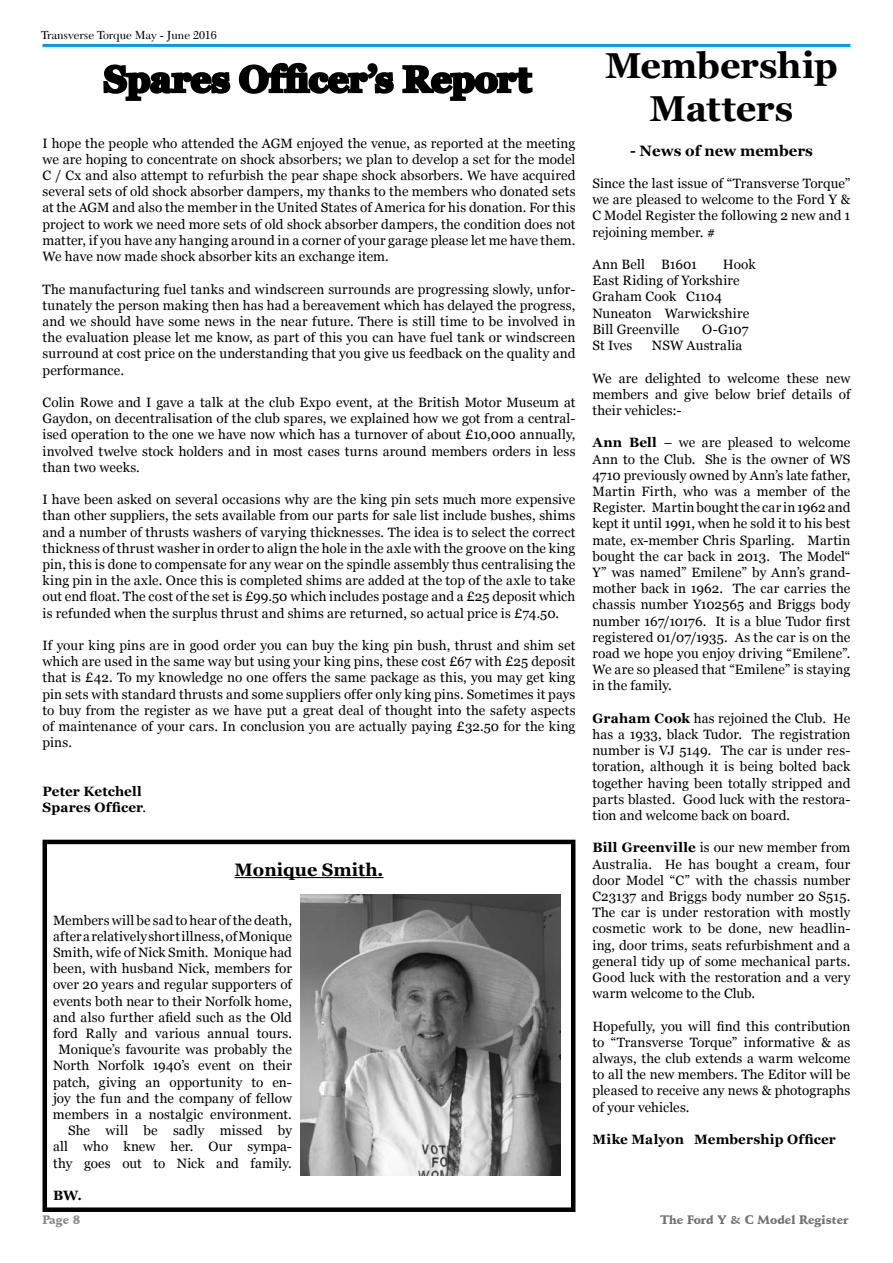
<style>
.page{position:relative;width:893px;height:1263px;background:#fff}
.page>*{position:absolute;margin:0;border:0;box-sizing:border-box;transform-origin:0 0}
.t1{font:700 36px/43.2px "Georgia";letter-spacing:-.01em;color:#000;text-align:center}
.t2{font:700 18px "Georgia";color:#000}
.t3{font:700 15px "Georgia";color:#000}
.t4{font:13.5px/16.2px "Georgia";letter-spacing:.01em;color:#000;text-align:justify}
.t5{font:700 13.5px/16.2px "Georgia";letter-spacing:.005em;color:#000}
.t6{font:12px "Transitional 511 BT";color:#000}
.t7{font:900 12px "Schneidler BT";color:#707173}
.t8{font:900 12px "Schneidler BT";color:#878889}
.s1{font-weight:400}
.s2{font-weight:700}
</style>
<div class="page">
<hr style="left:43px;top:44px;width:807px;height:3px;background:#009ee0">
<hr style="left:234px;top:877px;width:149px;height:1px;background:#000">
<div style="left:43px;top:840px;width:532px;height:372px;border:4px solid #000"></div>
<svg style="left:103px;top:62px;width:291px;height:39px"></svg>
<svg style="left:402px;top:65px;width:131px;height:36px"></svg>
<img style="left:300px;top:894px;width:261px;height:281px">
<p class="t6" style="left:41px;top:28px;width:177px">Transverse Torque May - June 2016</p>
<h1 class="t1" style="left:104px;top:57px;width:429px">Spares Officer’s Report</h1>
<p class="t4" style="left:42px;top:135px;width:534px">I hope the people who attended the AGM enjoyed the venue, as reported at the meeting we are hoping to concentrate on shock absorbers; we plan to develop a set for the model C / Cx and also attempt to refurbish the pear shape shock absorbers. We have acquired several sets of old shock absorber dampers, my thanks to the members who donated sets at the AGM and also the member in the United States of America for his donation. For this project to work we need more sets of old shock absorber dampers, the condition does not matter, if you have any hanging around in a corner of your garage please let me have them.<br>We have now made shock absorber kits an exchange item.</p>
<p class="t4" style="left:43px;top:281px;width:534px">The manufacturing fuel tanks and windscreen surrounds are progressing slowly, unfor&shy;tunately the person making then has had a bereavement which has delayed the progress, and we should have some news in the near future. There is still time to be involved in the evaluation please let me know, as part of this you can have fuel tank or windscreen surround at cost price on the understanding that you give us feedback on the quality and performance.</p>
<p class="t4" style="left:43px;top:394px;width:534px">Colin Rowe and I gave a talk at the club Expo event, at the British Motor Museum at Gaydon, on decentralisation of the club spares, we explained how we got from a central&shy;ised operation to the one we have now which has a turnover of about £10,000 annually, involved twelve stock holders and in most cases turns around members orders in less than two weeks.</p>
<p class="t4" style="left:43px;top:491px;width:534px">I have been asked on several occasions why are the king pin sets much more expensive than other suppliers, the sets available from our parts for sale list include bushes, shims and a number of thrusts washers of varying thicknesses. The idea is to select the correct thickness of thrust washer in order to align the hole in the axle with the groove on the king pin, this is done to compensate for any wear on the spindle assembly thus centralising the king pin in the axle. Once this is completed shims are added at the top of the axle to take out end float. The cost of the set is £99.50 which includes postage and a £25 deposit which is refunded when the surplus thrust and shims are returned, so actual price is £74.50.</p>
<p class="t4" style="left:43px;top:637px;width:534px">If your king pins are in good order you can buy the king pin bush, thrust and shim set which are used in the same way but using your king pins, these cost £67 with £25 deposit that is £42. To my knowledge no one offers the same package as this, you may get king pin sets with standard thrusts and some suppliers offer only king pins. Sometimes it pays to buy from the register as we have put a great deal of thought into the safety aspects of maintenance of your cars. In conclusion you are actually paying £32.50 for the king pins.</p>
<p class="t5" style="left:43px;top:783px;width:105px">Peter Ketchell<br>Spares Officer<span class="s1">.</span></p>
<h2 class="t2" style="left:234px;top:859px;width:151px">Monique Smith.</h2>
<p class="t4" style="left:53px;top:912px;width:240px;text-align:right">Members will be sad to hear ofthe death, after a relatively short illness, of Monique Smith, wife of Nick Smith. Monique had been, with husband Nick, members for over 20 years and regular supporters of events both near to their Norfolk home, and also further afield such as the Old ford Rally and various annual tours.<br>Monique’s favourite was probably the North Norfolk 1940’s event on their patch, giving an opportunity to en&shy;joy the fun and the company of fellow members in a nostalgic environment.<br>She will be sadly missed by all who knew her. Our sympa&shy;thy goes out to Nick and family.</p>
<p class="t5" style="left:53px;top:1187px;width:30px">BW.</p>
<h1 class="t1" style="left:605px;top:44px;width:234px">Membership<br>Matters</h1>
<p class="t3" style="left:630px;top:142px;width:184px">- News of new members</p>
<p class="t4" style="left:592px;top:175px;width:259px">Since the last issue of “Transverse Torque” we are pleased to welcome to the Ford Y &amp; C Model Register the following 2 new and 1 rejoining member. #</p>
<p class="t4" style="left:592px;top:256px;width:106px">Ann Bell B1601</p>
<p class="t4" style="left:592px;top:256px;width:165px;text-align:left;text-indent:130px">Hook<br>East Riding of Yorkshire<br>Graham Cook C1104<br>Nuneaton Warwickshire<br>Bill Greenville</p>
<p class="t4" style="left:702px;top:321px;width:48px">O-G107</p>
<p class="t4" style="left:592px;top:337px;width:41px">St Ives</p>
<p class="t4" style="left:652px;top:337px;width:92px">NSW Australia</p>
<p class="t4" style="left:592px;top:370px;width:259px">We are delighted to welcome these new members and give below brief details of their vehicles:-</p>
<p class="t4" style="left:592px;top:434px;width:259px"><span class="s2">Ann Bell</span> – we are pleased to welcome Ann to the Club. She is the owner of WS 4710 previously owned by Ann’s late father, Martin Firth, who was a member of the Register. Martinboughtthe car in1962 and kept it until 1991, when he sold it to his best mate, ex-member Chris Sparling. Martin bought the car back in 2013. The Model“ Y” was named” Emilene” by Ann’s grand&shy;mother back in 1962. The car carries the chassis number Y102565 and Briggs body number 167/10176. It is a blue Tudor first registered 01/07/1935. As the car is on the road we hope you enjoy driving “Emilene”.<br>We are so pleased that “Emilene” is staying in the family.</p>
<p class="t4" style="left:592px;top:710px;width:259px"><span class="s2">Graham Cook</span> has rejoined the Club. He has a 1933, black Tudor. The registration number is VJ 5149. The car is under res&shy;toration, although it is being bolted back together having been totally stripped and parts blasted. Good luck with the restora&shy;tion and welcome back on board.</p>
<p class="t4" style="left:592px;top:839px;width:260px"><span class="s2">Bill Greenville</span> is our new member from Australia. He has bought a cream, four door Model “C” with the chassis number C23137 and Briggs body number 20 S515.<br>The car is under restoration with mostly cosmetic work to be done, new headlin&shy;ing, door trims, seats refurbishment and a general tidy up of some mechanical parts.<br>Good luck with the restoration and a very warm welcome to the Club.</p>
<p class="t4" style="left:592px;top:1018px;width:259px">Hopefully, you will find this contribution to “Transverse Torque” informative &amp; as always, the club extends a warm welcome to all the new members. The Editor will be pleased to receive any news &amp; photographs of your vehicles.</p>
<p class="t5" style="left:592px;top:1131px;width:245px">Mike Malyon Membership Officer</p>
<p class="t8" style="left:43px;top:1212px;width:28px">Page</p>
<p class="t7" style="left:660px;top:1212px;width:190px">The Ford Y &amp; C Model Register</p>
</div>
